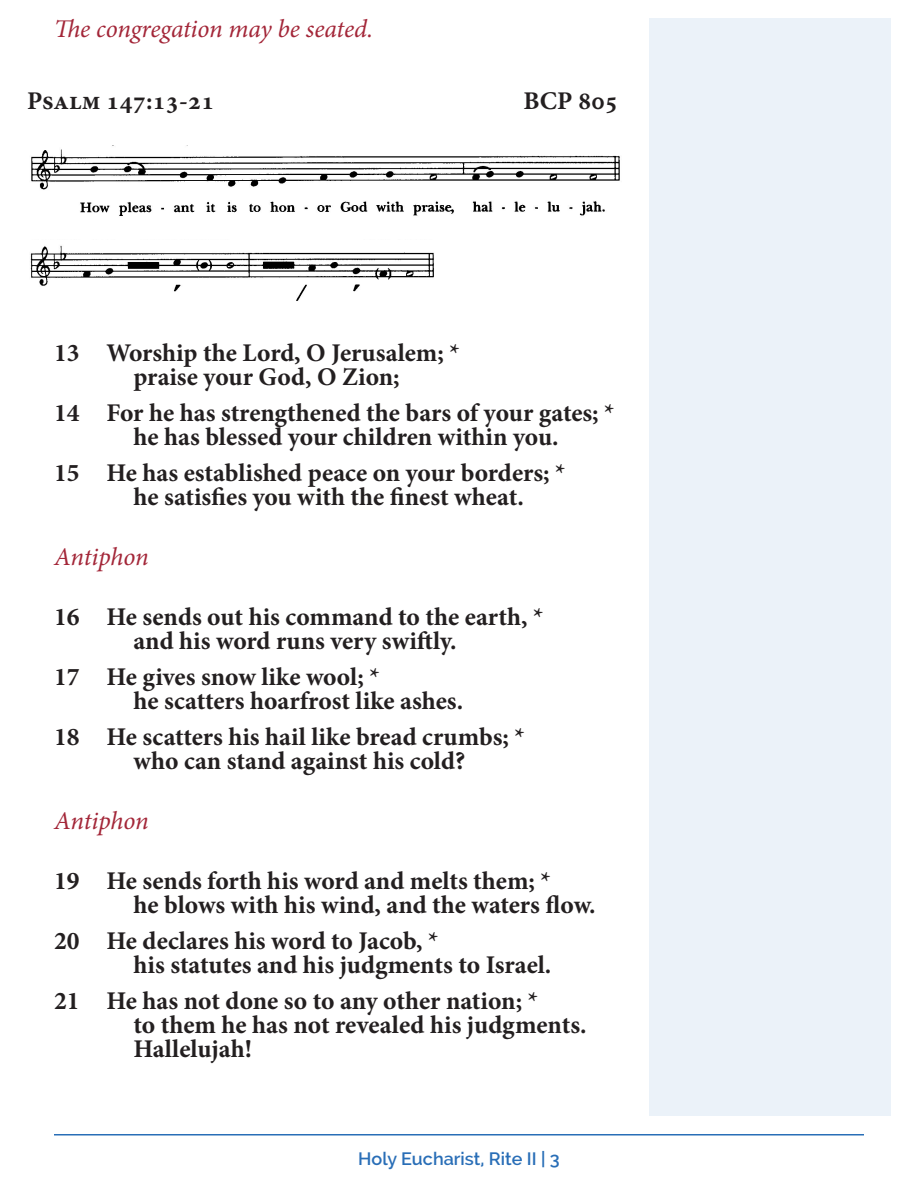
<style>
.page{position:relative;width:918px;height:1188px;background:#fff}
.page>*{position:absolute;margin:0;border:0;box-sizing:border-box;transform-origin:0 0}
.Section_Header{font:700 25.5px/24px "Minion Pro";color:#231f20}
.People{font:italic 25.5px "Minion Pro";letter-spacing:-.005em;color:#a32638}
.t1{font:600 18px "Raleway";color:#296eb7}
</style>
<div class="page">
<hr style="left:54px;top:1134px;width:810px;height:2px;background:#296eb7">
<div style="left:649px;top:18px;width:242px;height:1098px;background:#ebf2f9"></div>
<img style="left:31px;top:149px;width:589px;height:67px">
<img style="left:30px;top:245px;width:404px;height:56px">
<p class="People" style="left:54px;top:11px;width:321px">The congregation may be seated.</p>
<p class="Section_Header" style="left:27px;top:88px;width:189px">Psalm 147:13-21</p>
<p class="Section_Header" style="left:524px;top:88px;width:96px">BCP 805</p>
<p class="Section_Header" style="left:134px;top:340px;width:328px;text-indent:-80px">13 Worship the Lord, O Jerusalem; * praise your God, O Zion;</p>
<p class="Section_Header" style="left:134px;top:400px;width:483px;text-indent:-80px">14 For he has strengthened the bars of your gates; * he has blessed your children within you.</p>
<p class="Section_Header" style="left:134px;top:460px;width:433px;text-indent:-80px">15 He has established peace on your borders; * he satisfies you with the finest wheat.</p>
<p class="People" style="left:54px;top:539px;width:96px">Antiphon</p>
<p class="Section_Header" style="left:54px;top:604px;width:491px;text-align:center">16 He sends out his command to the earth, * and his word runs very swiftly.</p>
<p class="Section_Header" style="left:134px;top:664px;width:331px;text-indent:-80px">17 He gives snow like wool; *<br>he scatters hoarfrost like ashes.</p>
<p class="Section_Header" style="left:134px;top:724px;width:393px;text-indent:-80px">18 He scatters his hail like bread crumbs; * who can stand against his cold?</p>
<p class="People" style="left:54px;top:803px;width:96px">Antiphon</p>
<p class="Section_Header" style="left:134px;top:868px;width:464px;text-indent:-80px">19 He sends forth his word and melts them; *<br>he blows with his wind, and the waters flow.</p>
<p class="Section_Header" style="left:134px;top:928px;width:419px;text-indent:-80px">20 He declares his word to Jacob, *<br>his statutes and his judgments to Israel.</p>
<p class="Section_Header" style="left:134px;top:988px;width:455px;text-indent:-80px">21 He has not done so to any other nation; *<br>to them he has not revealed his judgments.<br>Hallelujah!</p>
<p class="t1" style="left:358px;top:1149px;width:203px">Holy Eucharist, Rite II | 3</p>
</div>
